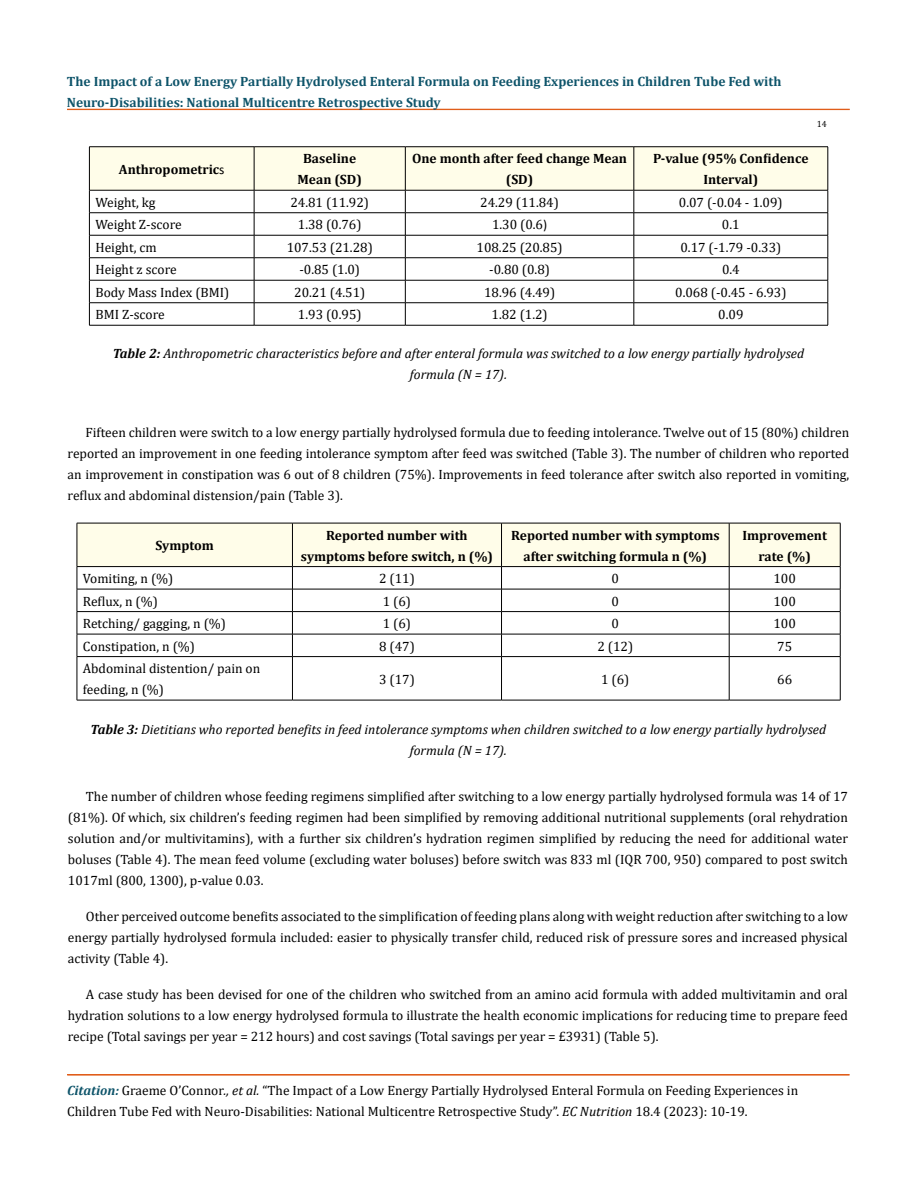
<style>
.page{position:relative;width:917px;height:1188px;background:#fff}
.page>*{position:absolute;margin:0;border:0;box-sizing:border-box;transform-origin:0 0}
.t1{font:13.5px/21px "Cambria";color:#000;text-align:justify}
.t2{font:italic 13.5px/21px "Cambria";color:#000;text-align:center}
.t3{font:700 13.5px/21px "Cambria";color:#000;text-align:center}
.t4{font:700 13.5px/21px "Cambria";color:#0e546a}
.t5{font:9px "Cambria";color:#000}
.s1{font-family:"Calibri";font-weight:400}
.s2{font-family:"Calibri"}
.s3{font-weight:700}
.s4{font-weight:700;font-style:italic;color:#0e546a}
.s5{font-style:italic}
</style>
<div class="page">
<div style="left:67px;top:109px;width:782px;height:1px;border:1px solid #e05d1a"></div>
<hr style="left:89px;top:146px;width:165px;height:1px;background:#000">
<hr style="left:254px;top:146px;width:151px;height:1px;background:#000">
<hr style="left:405px;top:146px;width:228px;height:1px;background:#000">
<hr style="left:633px;top:146px;width:195px;height:1px;background:#000">
<svg style="left:89px;top:147px;width:739px;height:178px"></svg>
<hr style="left:89px;top:325px;width:165px;height:1px;background:#000">
<hr style="left:254px;top:325px;width:151px;height:1px;background:#000">
<hr style="left:405px;top:325px;width:228px;height:1px;background:#000">
<hr style="left:633px;top:325px;width:195px;height:1px;background:#000">
<svg style="left:77px;top:523px;width:764px;height:133px"></svg>
<hr style="left:77px;top:656px;width:215px;height:1px;background:#000">
<hr style="left:77px;top:657px;width:1px;height:43px;background:#000">
<hr style="left:292px;top:656px;width:209px;height:1px;background:#000">
<hr style="left:292px;top:657px;width:1px;height:43px;background:#000">
<hr style="left:501px;top:656px;width:228px;height:1px;background:#000">
<hr style="left:501px;top:657px;width:1px;height:43px;background:#000">
<hr style="left:729px;top:656px;width:111px;height:1px;background:#000">
<hr style="left:729px;top:657px;width:1px;height:43px;background:#000">
<hr style="left:840px;top:657px;width:1px;height:43px;background:#000">
<hr style="left:77px;top:700px;width:215px;height:1px;background:#000">
<hr style="left:292px;top:700px;width:209px;height:1px;background:#000">
<hr style="left:501px;top:700px;width:228px;height:1px;background:#000">
<hr style="left:729px;top:700px;width:111px;height:1px;background:#000">
<p class="t4" style="left:67px;top:71px;width:716px">The Impact of a Low Energy Partially Hydrolysed Enteral Formula on Feeding Experiences in Children Tube Fed with<br>Neuro-Disabilities: National Multicentre Retrospective Study</p>
<p class="t5" style="left:816px;top:118px;width:11px">14</p>
<p class="t3" style="left:119px;top:158px;width:107px">Anthropometric<span class="s1">s</span></p>
<p class="t3" style="left:297px;top:148px;width:66px">Baseline<br>Mean (SD)</p>
<p class="t3" style="left:412px;top:148px;width:216px">One month after feed change Mean (SD)</p>
<p class="t3" style="left:653px;top:148px;width:157px">P-value (95% Confidence<br>Interval)</p>
<p class="t1" style="left:95px;top:192px;width:62px">Weight, kg</p>
<p class="t1" style="left:290px;top:192px;width:80px">24.81 (11.92)</p>
<p class="t1" style="left:480px;top:192px;width:80px">24.29 (11.84)</p>
<p class="t1" style="left:679px;top:192px;width:105px">0.07 (-0.04 - 1.09)</p>
<p class="t1" style="left:95px;top:214px;width:88px">Weight Z-score</p>
<p class="t1" style="left:298px;top:214px;width:65px">1.38 (0.76)</p>
<p class="t1" style="left:492px;top:214px;width:57px">1.30 (0.6<span class="s2">)</span></p>
<p class="t1" style="left:722px;top:214px;width:19px">0.1</p>
<p class="t1" style="left:95px;top:237px;width:63px">Height, cm</p>
<p class="t1" style="left:287px;top:237px;width:88px">107.53 (21.28)</p>
<p class="t1" style="left:476px;top:237px;width:88px">108.25 (20.85)</p>
<p class="t1" style="left:680px;top:237px;width:102px">0.17 (-1.79 -0.33)</p>
<p class="t1" style="left:95px;top:259px;width:83px">Height z score</p>
<p class="t1" style="left:299px;top:259px;width:62px">-0.85 (1.0)</p>
<p class="t1" style="left:489px;top:259px;width:62px">-0.80 (0.8)</p>
<p class="t1" style="left:722px;top:259px;width:19px">0.4</p>
<p class="t1" style="left:95px;top:282px;width:135px">Body Mass Index (BMI)</p>
<p class="t1" style="left:294px;top:282px;width:73px">20.21 (4.51)</p>
<p class="t1" style="left:484px;top:282px;width:73px">18.96 (4.49)</p>
<p class="t1" style="left:675px;top:282px;width:113px">0.068 (-0.45 - 6.93)</p>
<p class="t1" style="left:95px;top:304px;width:71px">BMI Z-score</p>
<p class="t1" style="left:298px;top:304px;width:65px">1.93 (0.95)</p>
<p class="t1" style="left:491px;top:304px;width:58px">1.82 (1.2)</p>
<p class="t1" style="left:718px;top:304px;width:27px">0.09</p>
<p class="t2" style="left:113px;top:342px;width:693px"><span class="s3">Table 2:</span> Anthropometric characteristics before and after enteral formula was switched to a low energy partially hydrolysed formula (N = 17).</p>
<p class="t1" style="left:68px;top:422px;width:783px;text-indent:18px">Fifteen children were switch to a low energy partially hydrolysed formula due to feeding intolerance. Twelve out of 15 (80%) children reported an improvement in one feeding intolerance symptom after feed was switched (Table 3). The number of children who reported an improvement in constipation was 6 out of 8 children (75%). Improvements in feed tolerance after switch also reported in vomiting, reflux and abdominal distension/pain (Table 3).</p>
<p class="t3" style="left:155px;top:535px;width:60px">Symptom</p>
<p class="t3" style="left:301px;top:524px;width:194px">Reported number with symptoms before switch, n (%)</p>
<p class="t3" style="left:511px;top:524px;width:210px">Reported number with symptoms after switching formula n (%)</p>
<p class="t3" style="left:742px;top:524px;width:86px">Improvement rate (%)</p>
<p class="t1" style="left:83px;top:568px;width:92px">Vomiting, n (%)</p>
<p class="t1" style="left:379px;top:568px;width:37px">2 (11)</p>
<p class="t1" style="left:611px;top:568px;width:9px">0</p>
<p class="t1" style="left:773px;top:568px;width:24px">100</p>
<p class="t1" style="left:83px;top:590px;width:77px">Reflux, n (%)</p>
<p class="t1" style="left:383px;top:590px;width:30px">1 (6)</p>
<p class="t1" style="left:611px;top:590px;width:9px">0</p>
<p class="t1" style="left:773px;top:590px;width:24px">100</p>
<p class="t1" style="left:83px;top:613px;width:145px">Retching/ gagging, n (%)</p>
<p class="t1" style="left:383px;top:613px;width:30px">1 (6)</p>
<p class="t1" style="left:611px;top:613px;width:9px">0</p>
<p class="t1" style="left:773px;top:613px;width:24px">100</p>
<p class="t1" style="left:83px;top:635px;width:114px">Constipation, n (%)</p>
<p class="t1" style="left:379px;top:635px;width:37px">8 (47)</p>
<p class="t1" style="left:597px;top:635px;width:37px">2 (12)</p>
<p class="t1" style="left:777px;top:635px;width:16px">75</p>
<p class="t1" style="left:83px;top:658px;width:179px">Abdominal distention/ pain on feeding, n (%)</p>
<p class="t1" style="left:379px;top:668px;width:37px">3 (17)</p>
<p class="t1" style="left:601px;top:668px;width:30px">1 (6)</p>
<p class="t1" style="left:777px;top:668px;width:16px">66</p>
<p class="t2" style="left:90px;top:718px;width:737px"><span class="s3">Table 3:</span> Dietitians who reported benefits in feed intolerance symptoms when children switched to a low energy partially hydrolysed formula (N = 17).</p>
<p class="t1" style="left:68px;top:786px;width:781px;text-indent:18px">The number of children whose feeding regimens simplified after switching to a low energy partially hydrolysed formula was 14 of 17 (81%). Of which, six children’s feeding regimen had been simplified by removing additional nutritional supplements (oral rehydration solution and/or multivitamins), with a further six children’s hydration regimen simplified by reducing the need for additional water boluses (Table 4). The mean feed volume (excluding water boluses) before switch was 833 ml (IQR 700, 950) compared to post switch 1017ml (800, 1300), p-value 0.03.</p>
<p class="t1" style="left:68px;top:906px;width:781px;text-indent:18px">Other perceived outcome benefits associated to the simplification of feeding plans along with weight reduction after switching to a low energy partially hydrolysed formula included: easier to physically transfer child, reduced risk of pressure sores and increased physical activity (Table 4).</p>
<p class="t1" style="left:68px;top:984px;width:781px;text-indent:18px">A case study has been devised for one of the children who switched from an amino acid formula with added multivitamin and oral hydration solutions to a low energy hydrolysed formula to illustrate the health economic implications for reducing time to prepare feed recipe (Total savings per year = 212 hours) and cost savings (Total savings per year = £3931) (Table 5).</p>
<p class="t1" style="left:67px;top:1080px;width:732px"><span class="s4">Citation:</span> Graeme O’Connor<span class="s5">., et al.</span> “The Impact of a Low Energy Partially Hydrolysed Enteral Formula on Feeding Experiences in<br>Children Tube Fed with Neuro-Disabilities: National Multicentre Retrospective Study”. <span class="s5">EC Nutrition</span> 18.4 (2023): 10-19.</p>
</div>
